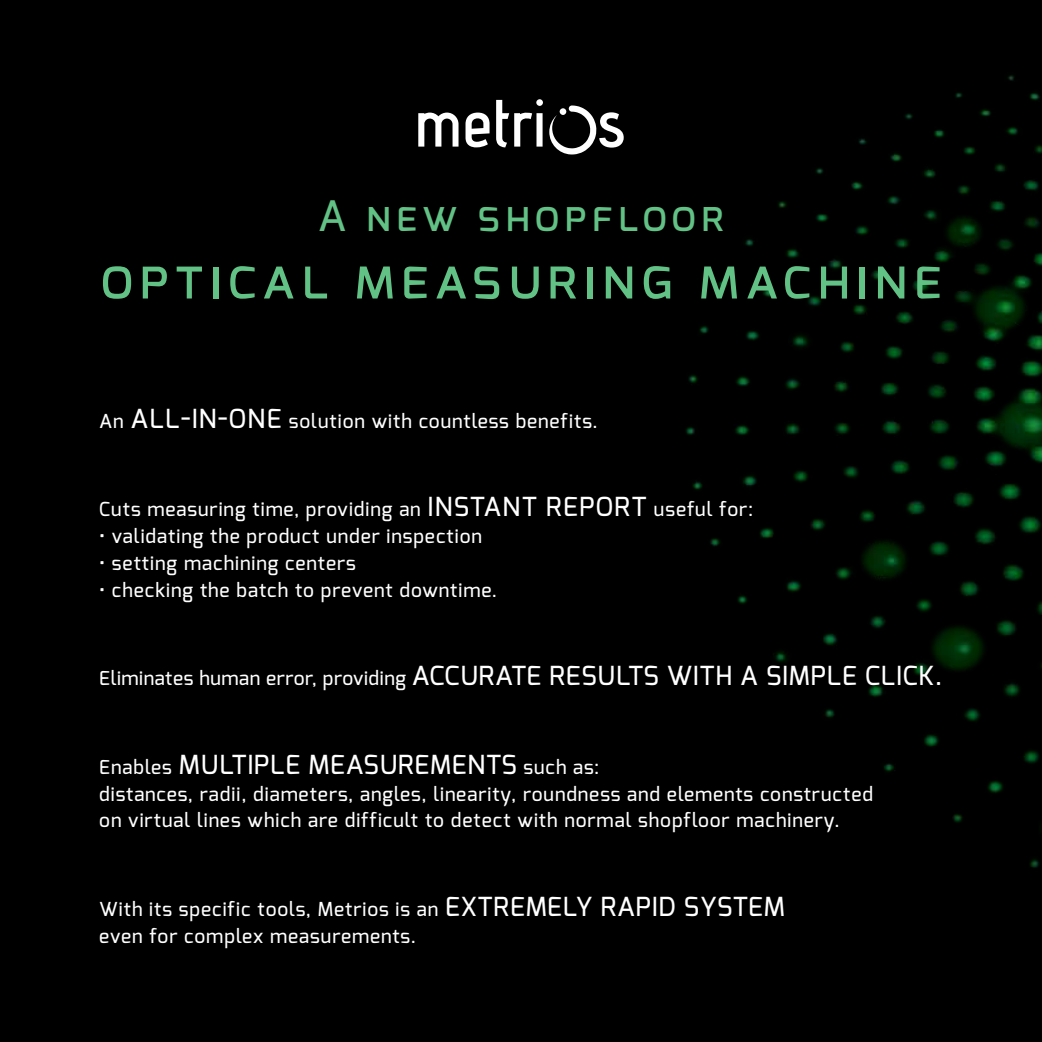
<style>
.page{position:relative;width:1042px;height:1042px;background:#000}
.page>*{position:absolute;margin:0;border:0;box-sizing:border-box;transform-origin:0 0}
.t1{font:500 56px "Exo";letter-spacing:.1em;color:#62c286}
.t2{font:500 42px "Exo";letter-spacing:.11em;color:#62c286}
.t3{font:500 26.25px "Exo";letter-spacing:.03em;color:#fff}
.t4{font:500 19.25px/26.8px "Exo";letter-spacing:.05em;color:#fff}
.s1{font-size:26.25px}
.s2{font-size:19.25px}
</style>
<div class="page">
<img style="left:686px;top:75px;width:356px;height:793px">
<svg style="left:465px;top:113px;width:24px;height:35px"></svg>
<svg style="left:496px;top:99px;width:47px;height:48px"></svg>
<svg style="left:549px;top:105px;width:75px;height:49px"></svg>
<svg style="left:418px;top:113px;width:40px;height:34px"></svg>
<h2 class="t2" style="left:318px;top:189px;width:408px">A new shopfloor</h2>
<h1 class="t1" style="left:100px;top:242px;width:843px">optical measuring machine</h1>
<p class="t4" style="left:99px;top:407px;width:500px">An <span class="s1">ALL-IN-ONE</span> solution with countless benefits.</p>
<p class="t4" style="left:99px;top:496px;width:656px">Cuts measuring time, providing an <span class="s1">INSTANT REPORT</span> useful for:</p>
<p class="t4" style="left:99px;top:523px;width:384px">• validating the product under inspection</p>
<p class="t4" style="left:99px;top:549px;width:258px">• setting machining centers</p>
<p class="t4" style="left:99px;top:576px;width:399px">• checking the batch to prevent downtime.</p>
<h3 class="t3" style="left:99px;top:659px;width:844px"><span class="s2">Eliminates human error, providing</span> ACCURATE RESULTS WITH A SIMPLE CLICK.</h3>
<h3 class="t3" style="left:99px;top:747px;width:502px"><span class="s2">Enables</span> MULTIPLE MEASUREMENTS <span class="s2">such as:</span></h3>
<p class="t4" style="left:99px;top:780px;width:775px">distances, radii, diameters, angles, linearity, roundness and elements constructed on virtual lines which are difficult to detect with normal shopfloor machinery.</p>
<p class="t4" style="left:99px;top:895px;width:687px">With its specific tools, Metrios is an <span class="s1">EXTREMELY RAPID SYSTEM </span>even for complex measurements.</p>
</div>
